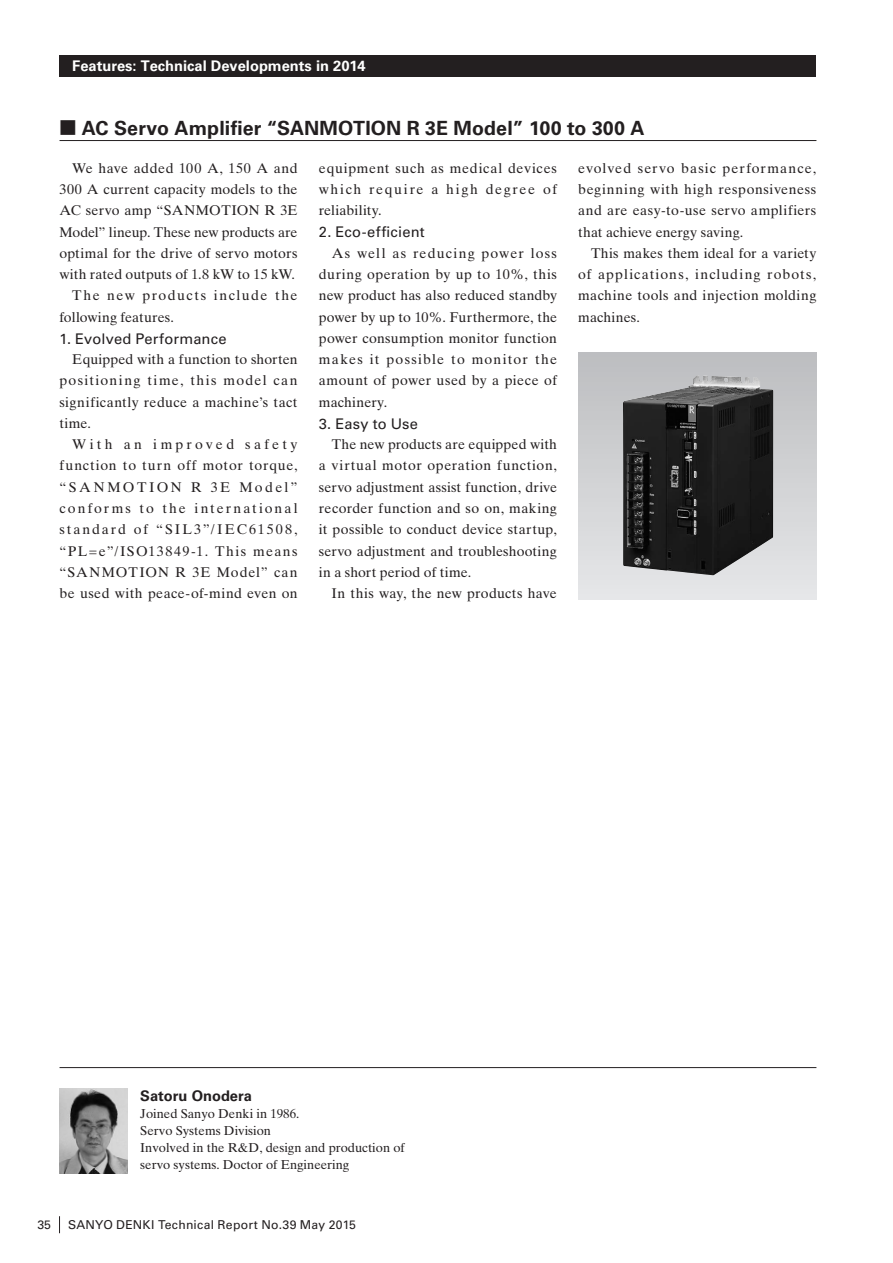
<style>
.page{position:relative;width:893px;height:1263px;background:#fff}
.page>*{position:absolute;margin:0;border:0;box-sizing:border-box;transform-origin:0 0}
.t1{font:700 19.5px "Univers";letter-spacing:.005em;color:#231f20}
.t2{font:14.7px "Univers";letter-spacing:.015em;color:#231f20}
.t3{font:700 14.7px "Univers";color:#fff}
.t4{font:700 14.7px "Univers";color:#231f20}
.t5{font:14.1px/21.3px "Times Ten";letter-spacing:.025em;color:#231f20;text-align:justify}
.t6{font:14.1px "Times Ten";letter-spacing:-.005em;color:#231f20}
.t7{font:14.1px "Times Ten";color:#231f20}
.t8{font:14.1px "Times Ten";letter-spacing:.105em;color:#231f20}
.t9{font:14.1px "Times Ten";letter-spacing:.005em;color:#231f20}
.t10{font:12.9px/17px "Times Ten";color:#231f20}
.t11{font:12.15px "Univers";letter-spacing:.015em;color:#231f20}
.s1{font-family:"Shin Go Pro";font-size:16.95px}
</style>
<div class="page">
<svg style="left:59px;top:1216px;width:1px;height:17px"></svg>
<hr style="left:60px;top:1067px;width:756px;height:1px;background:#231f20">
<div style="left:578px;top:353px;width:238px;height:247px;background:linear-gradient(to bottom,#bdbec0,#e6e7e9)"></div>
<img style="left:623px;top:375px;width:150px;height:200px">
<div style="left:60px;top:55px;width:756px;height:22px;background:#231f20"></div>
<img style="left:60px;top:1089px;width:68px;height:85px">
<hr style="left:60px;top:140px;width:756px;height:1px;background:#231f20">
<p class="t3" style="left:72px;top:58px;width:295px">Features: Technical Developments in 2014</p>
<h1 class="t1" style="left:60px;top:117px;width:587px"><span class="s1">■</span> AC Servo Amplifier “SANMOTION R 3E Model” 100 to 300 A</h1>
<p class="t5" style="left:578px;top:157px;width:240px">evolved servo basic performance, beginning with high responsiveness and are easy-to-use servo amplifiers that achieve energy saving.</p>
<p class="t5" style="left:578px;top:242px;width:240px;text-indent:13px">This makes them ideal for a variety of applications, including robots, machine tools and injection molding machines.</p>
<p class="t5" style="left:72px;top:157px;width:227px">We have added 100 A, 150 A and</p>
<p class="t5" style="left:60px;top:179px;width:240px">300 A current capacity models to the</p>
<p class="t5" style="left:59px;top:200px;width:240px">AC servo amp “SANMOTION R 3E</p>
<p class="t6" style="left:59px;top:223px;width:240px">Model” lineup. These new products are</p>
<p class="t5" style="left:59px;top:242px;width:240px">optimal for the drive of servo motors</p>
<p class="t7" style="left:59px;top:266px;width:237px">with rated outputs of 1.8 kW to 15 kW.</p>
<p class="t8" style="left:72px;top:287px;width:227px">The new products include the</p>
<p class="t9" style="left:59px;top:308px;width:116px">following features.</p>
<p class="t2" style="left:60px;top:330px;width:169px">1. Evolved Performance</p>
<p class="t5" style="left:59px;top:349px;width:240px;text-indent:13px">Equipped with a function to shorten positioning time, this model can significantly reduce a machine’s tact time.</p>
<p class="t5" style="left:60px;top:434px;width:240px;text-indent:13px">With an improved safety function to turn off motor torque, “SANMOTION R 3E Model” conforms to the international standard of “SIL3”/IEC61508, “PL=e”/ISO13849-1. This means “SANMOTION R 3E Model” can be used with peace-of-mind even on</p>
<p class="t5" style="left:319px;top:157px;width:240px">equipment such as medical devices which require a high degree of reliability.</p>
<p class="t2" style="left:319px;top:223px;width:107px">2. Eco-efficient</p>
<p class="t5" style="left:319px;top:242px;width:240px;text-indent:13px">As well as reducing power loss during operation by up to 10%, this new product has also reduced standby power by up to 10%. Furthermore, the power consumption monitor function makes it possible to monitor the amount of power used by a piece of machinery.</p>
<p class="t2" style="left:319px;top:415px;width:101px">3. Easy to Use</p>
<p class="t5" style="left:319px;top:434px;width:240px;text-indent:13px">The new products are equipped with a virtual motor operation function, servo adjustment assist function, drive recorder function and so on, making it possible to conduct device startup, servo adjustment and troubleshooting in a short period of time.</p>
<p class="t5" style="left:331px;top:582px;width:227px">In this way, the new products have</p>
<p class="t4" style="left:140px;top:1087px;width:113px">Satoru Onodera</p>
<p class="t10" style="left:140px;top:1105px;width:266px">Joined Sanyo Denki in 1986.<br>Servo Systems Division<br>Involved in the R&amp;D, design and production of servo systems. Doctor of Engineering</p>
<p class="t11" style="left:37px;top:1218px;width:15px">35</p>
<p class="t11" style="left:68px;top:1218px;width:289px">SANYO DENKI Technical Report No.39 May 2015</p>
</div>
